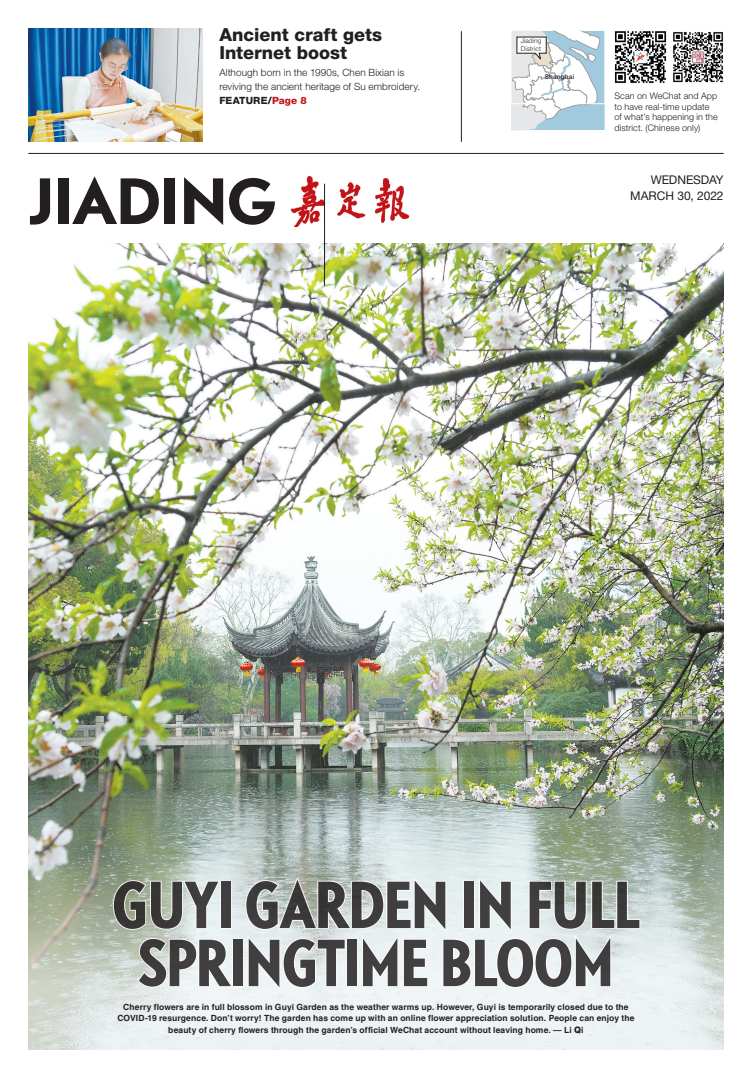
<style>
.page{position:relative;width:752px;height:1078px;background:#fff}
.page>*{position:absolute;margin:0;border:0;box-sizing:border-box;transform-origin:0 0}
.t1{font:700 condensed 59px/58px "DTL Nobel T";letter-spacing:-.055em;color:#231f20;text-align:center}
.t2{font:700 58px "DTL Nobel T";letter-spacing:-.065em;color:#231f20}
._0_A1_teaser1{font:800 18px/18px "Helvetica Neue LT Std";color:#231f20}
.t3{font:12px/16px "Helvetica Neue LT Std";letter-spacing:-.005em;color:#231f20;text-align:right}
._0_A1_teaser2{font:300 10px/14px "Helvetica Neue LT Std";letter-spacing:.005em;color:#231f20}
._1_out-3{font:300 9px/10.5px "Helvetica Neue LT Std";letter-spacing:.01em;color:#231f20}
._1_caption{font:700 8.5px/11px "Helvetica LT Std";letter-spacing:.01em;color:#231f20;text-align:center}
._1_out-3-2{font:300 6.6px/7.9px "Helvetica Neue LT Std";letter-spacing:.02em;color:#231f20}
.t4{font:500 6.6px "Helvetica Neue LT Std";letter-spacing:.025em;color:#231f20}
.s1{font-weight:800}
.s2{font-weight:800;color:#c4121a}
.s3{font-family:"Helvetica Neue LT Std";font-weight:800;font-size:9px}
</style>
<div class="page">
<img style="left:28px;top:244px;width:695px;height:567px">
<hr style="left:28px;top:153px;width:695px;height:1px;background:#231f20">
<img style="left:614px;top:31px;width:52px;height:52px">
<img style="left:673px;top:32px;width:50px;height:51px">
<svg style="left:511px;top:30px;width:93px;height:100px"></svg>
<img style="left:28px;top:28px;width:174px;height:114px">
<svg style="left:28px;top:811px;width:695px;height:238px;background:#c7d1ca"></svg>
<svg style="left:112px;top:878px;width:109px;height:52px;background:#c8d1c6"></svg>
<div style="left:220px;top:880px;width:11px;height:48px;border:2px solid #fff"></div>
<svg style="left:136px;top:936px;width:98px;height:52px"></svg>
<div style="left:232px;top:938px;width:11px;height:48px;border:2px solid #fff"></div>
<svg style="left:244px;top:873px;width:397px;height:116px"></svg>
<img style="left:290px;top:176px;width:120px;height:50px">
<hr style="left:324px;top:184px;width:1px;height:102px;background:#231f20">
<hr style="left:461px;top:31px;width:1px;height:111px;background:#231f20">
<p class="_0_A1_teaser1" style="left:219px;top:26px;width:164px">Ancient craft gets<br>Internet boost</p>
<p class="_0_A1_teaser2" style="left:219px;top:65px;width:202px">Although born in the 1990s, Chen Bixian is reviving the ancient heritage of Su embroidery. <span class="s1">feature/</span><span class="s2">Page 8</span></p>
<p class="_1_out-3-2" style="left:520px;top:37px;width:22px">Jiading<br>District</p>
<p class="t4" style="left:544px;top:73px;width:31px">Shanghai</p>
<p class="_1_out-3" style="left:614px;top:90px;width:105px">Scan on WeChat and App to have real-time update of what’s happening in the district. (Chinese only)</p>
<p class="t2" style="left:28px;top:161px;width:249px">jiading</p>
<p class="t3" style="left:630px;top:172px;width:95px">WEDNESDAY<br>MARCH 30, 2022</p>
<h1 class="t1" style="left:111px;top:873px;width:530px">GUYI GARDEN IN FULL<br>SPRINGTIME BLOOM</h1>
<p class="_1_caption" style="left:117px;top:1001px;width:518px">Cherry flowers are in full blossom in Guyi Garden as the weather warms up. However, Guyi is temporarily closed due to the<br>COVID-19 resurgence. Don’t worry! The garden has come up with an online flower appreciation solution. People can enjoy the</p>
<p class="_1_caption" style="left:168px;top:1024px;width:416px">beauty of cherry flowers through the garden’s official WeChat account without leaving home. — Li <span class="s3">Q</span>i</p>
</div>
